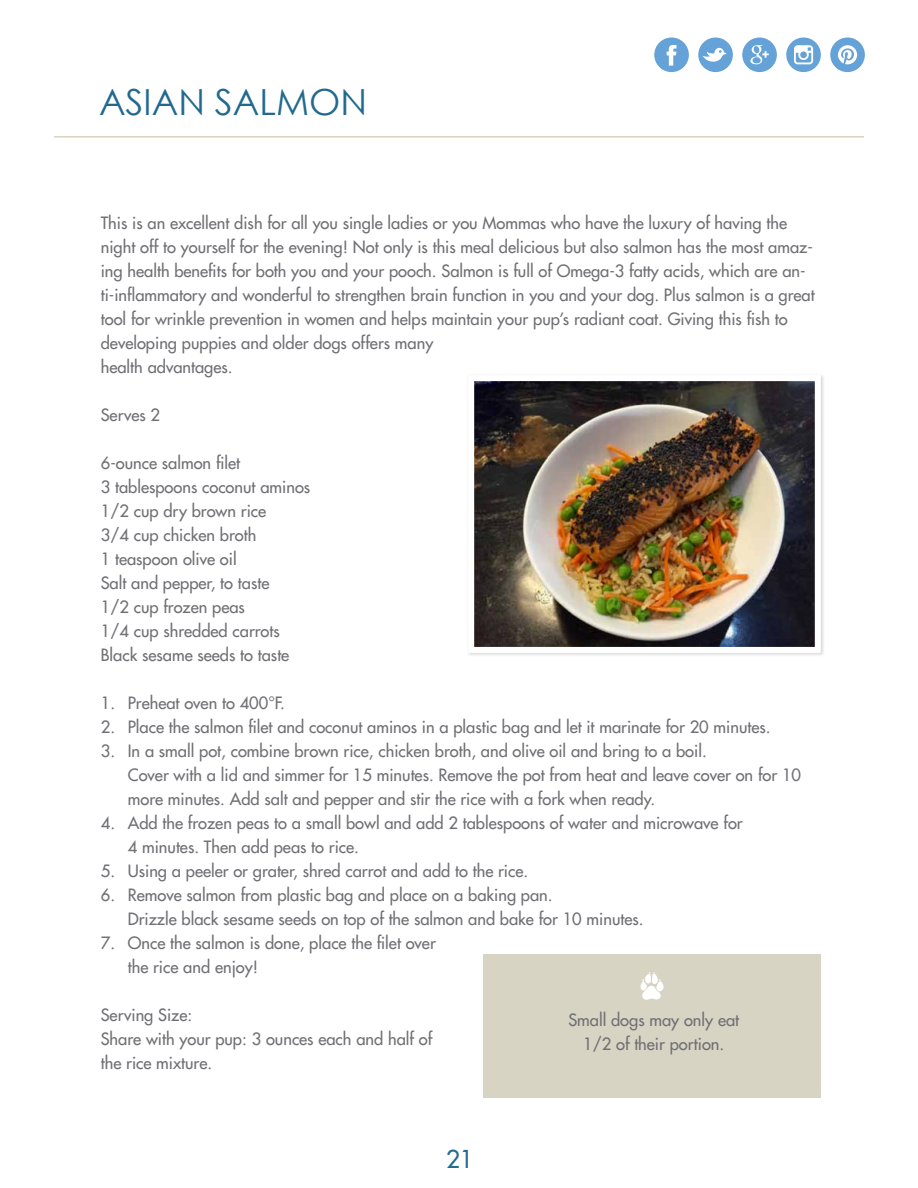
<style>
.page{position:relative;width:918px;height:1188px;background:#fff}
.page>*{position:absolute;margin:0;border:0;box-sizing:border-box;transform-origin:0 0}
.t1{font:36px "Century Gothic";color:#216a8f}
.t2{font:24px "Futura LT";color:#236b8f}
.t3{font:16.5px/24px "Futura LT";color:#6f6f74}
</style>
<div class="page">
<div style="left:467px;top:374px;width:358px;height:284px;background:#000;opacity:.15"></div>
<img style="left:475px;top:382px;width:339px;height:264px">
<div style="left:468px;top:375px;width:353px;height:278px;border:6px solid #fff"></div>
<hr style="left:54px;top:136px;width:810px;height:2px;background:#d8d4c3">
<div style="left:483px;top:954px;width:338px;height:144px;background:#d8d4c3"></div>
<svg style="left:640px;top:972px;width:24px;height:28px"></svg>
<div style="left:698px;top:38px;width:35px;height:34px;background:#64a2d8;border-radius:50%"></div>
<svg style="left:703px;top:48px;width:24px;height:14px"></svg>
<div style="left:654px;top:38px;width:35px;height:34px;background:#64a2d8;border-radius:50%"></div>
<svg style="left:667px;top:45px;width:10px;height:21px"></svg>
<div style="left:830px;top:38px;width:35px;height:34px;background:#64a2d8;border-radius:50%"></div>
<svg style="left:838px;top:45px;width:19px;height:19px"></svg>
<div style="left:786px;top:38px;width:35px;height:34px;background:#64a2d8;border-radius:50%"></div>
<svg style="left:794px;top:45px;width:19px;height:19px"></svg>
<div style="left:742px;top:38px;width:35px;height:34px;background:#64a2d8;border-radius:50%"></div>
<svg style="left:750px;top:45px;width:19px;height:19px"></svg>
<h1 class="t1" style="left:99px;top:77px;width:270px">ASIAN SALMON</h1>
<p class="t3" style="left:101px;top:211px;width:715px">This is an excellent dish for all you single ladies or you Mommas who have the luxury of having the night off to yourself for the evening! Not only is this meal delicious but also salmon has the most amaz&shy;ing health benefits for both you and your pooch. Salmon is full of Omega-3 fatty acids, which are an&shy;ti-inflammatory and wonderful to strengthen brain function in you and your dog. Plus salmon is a great tool for wrinkle prevention in women and helps maintain your pup’s radiant coat. Giving this fish to developing puppies and older dogs offers many<br>health advantages.</p>
<p class="t3" style="left:101px;top:403px;width:61px">Serves 2</p>
<p class="t3" style="left:101px;top:451px;width:211px">6-ounce salmon filet<br>3 tablespoons coconut aminos<br>1/2 cup dry brown rice<br>3/4 cup chicken broth<br>1 teaspoon olive oil<br>Salt and pepper, to taste<br>1/2 cup frozen peas<br>1/4 cup shredded carrots<br>Black sesame seeds to taste</p>
<p class="t3" style="left:101px;top:691px;width:186px">1. Preheat oven to 400°F.</p>
<p class="t3" style="left:101px;top:715px;width:671px">2. Place the salmon filet and coconut aminos in a plastic bag and let it marinate for 20 minutes.</p>
<p class="t3" style="left:128px;top:739px;width:675px;text-indent:-27px">3. In a small pot, combine brown rice, chicken broth, and olive oil and bring to a boil.<br>Cover with a lid and simmer for 15 minutes. Remove the pot from heat and leave cover on for 10 more minutes. Add salt and pepper and stir the rice with a fork when ready.</p>
<p class="t3" style="left:128px;top:811px;width:616px;text-indent:-27px">4. Add the frozen peas to a small bowl and add 2 tablespoons of water and microwave for<br>4 minutes. Then add peas to rice.</p>
<p class="t3" style="left:101px;top:859px;width:429px">5. Using a peeler or grater, shred carrot and add to the rice.</p>
<p class="t3" style="left:128px;top:883px;width:517px;text-indent:-27px">6. Remove salmon from plastic bag and place on a baking pan.<br>Drizzle black sesame seeds on top of the salmon and bake for 10 minutes.</p>
<p class="t3" style="left:128px;top:931px;width:310px;text-indent:-27px">7. Once the salmon is done, place the filet over the rice and enjoy!</p>
<p class="t3" style="left:101px;top:1003px;width:333px">Serving Size:<br>Share with your pup: 3 ounces each and half of the rice mixture.</p>
<p class="t3" style="left:568px;top:1008px;width:172px;text-align:center">Small dogs may only eat<br>1/2 of their portion.</p>
<h2 class="t2" style="left:446px;top:1143px;width:29px">21</h2>
</div>
